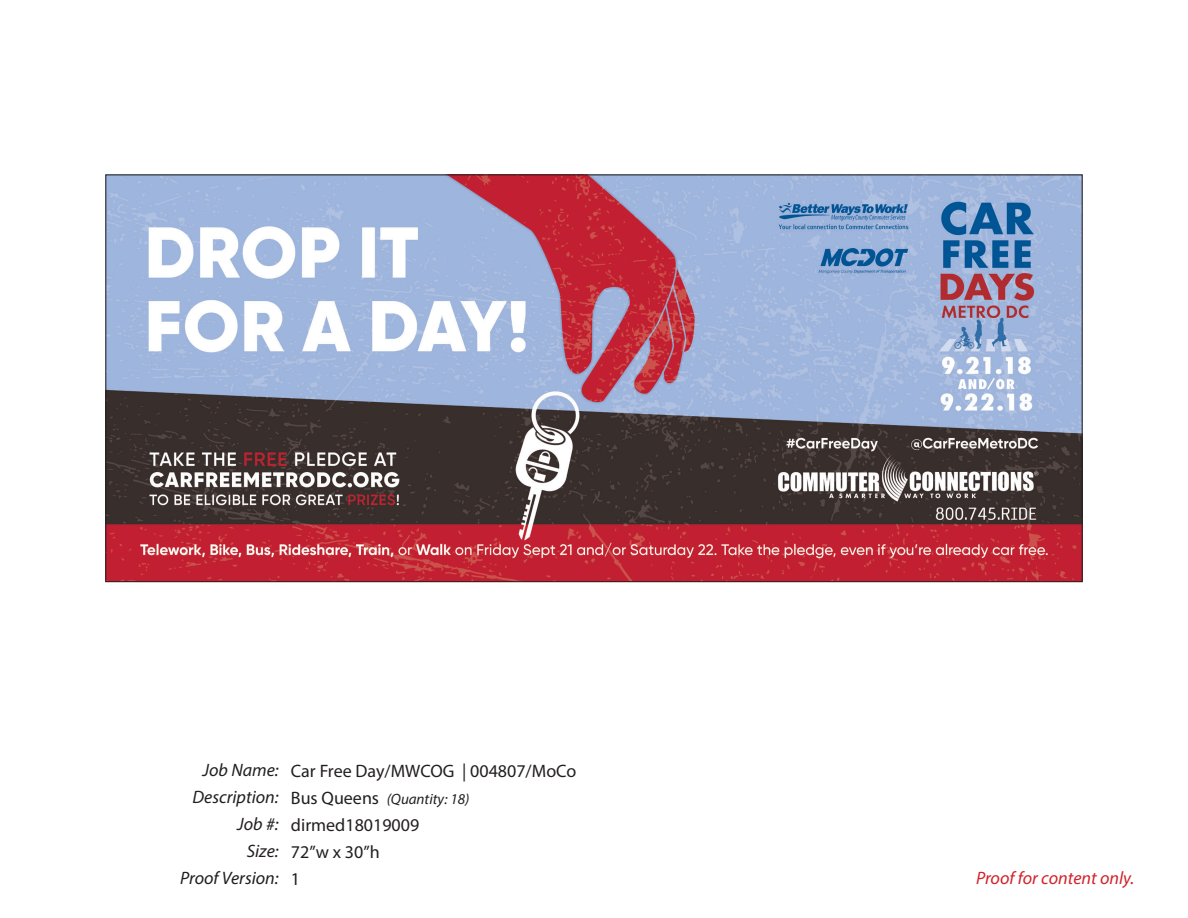
<style>
.page{position:relative;width:1188px;height:918px;background:#fff}
.page>*{position:absolute;margin:0;border:0;box-sizing:border-box;transform-origin:0 0}
.t1{font:18px "Myriad Pro";color:#231f20}
.t2{font:italic 18px "Myriad Pro";color:#231f20}
.t3{font:italic 18px "Myriad Pro";color:#d1232a}
.t4{font:italic 15px "Myriad Pro";color:#231f20}
.s1{font-style:normal;font-size:18px}
.s2{font-style:normal}
</style>
<div class="page">
<img style="left:107px;top:177px;width:974px;height:403px">
<p class="t1" style="left:291px;top:760px;width:287px">Car Free Day/MWCOG | 004807/MoCo</p>
<p class="t4" style="left:291px;top:790px;width:180px"><span class="s1">Bus Queens</span> (Quantity: 18)</p>
<p class="t1" style="left:291px;top:814px;width:130px">dirmed18019009</p>
<p class="t1" style="left:291px;top:841px;width:90px">72”w x 30”h</p>
<p class="t2" style="left:203px;top:759px;width:77px">Job Name:</p>
<p class="t2" style="left:192px;top:786px;width:88px">Description:</p>
<p class="t2" style="left:237px;top:813px;width:43px">Job #:</p>
<p class="t2" style="left:247px;top:840px;width:33px">Size:</p>
<p class="t2" style="left:180px;top:867px;width:121px">Proof Version: <span class="s2">1</span></p>
<p class="t3" style="left:976px;top:867px;width:160px">Proof for content only.</p>
</div>
